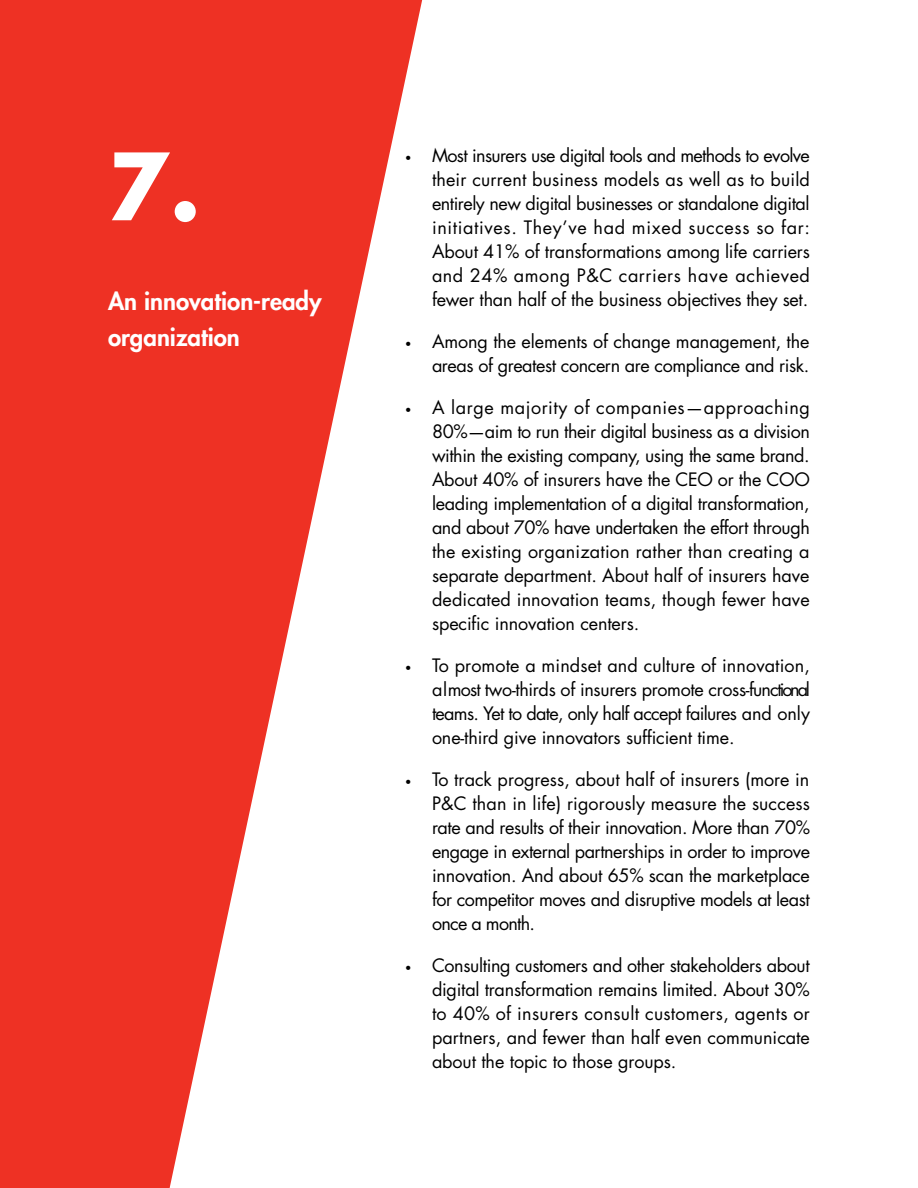
<style>
.page{position:relative;width:918px;height:1188px;background:#fff}
.page>*{position:absolute;margin:0;border:0;box-sizing:border-box;transform-origin:0 0}
.t1{font:700 90px "Futura";color:#fff}
.t2{font:800 24px/36px "Futura";color:#fff}
.t3{font:18px/24px "Futura";letter-spacing:-.01em;color:#000;text-align:justify}
.s1{font-family:"Scala"}
</style>
<div class="page">
<svg style="left:0;top:0;width:422px;height:1188px;fill:#ee3124"></svg>
<h1 class="t1" style="left:108px;top:127px;width:94px">7.</h1>
<h2 class="t2" style="left:108px;top:283px;width:215px">An innovation-ready organization</h2>
<p class="t3" style="left:432px;top:144px;width:380px;text-indent:-27px"><span class="s1">•</span> Most insurers use digital tools and methods to evolve their current business models as well as to build entirely new digital businesses or standalone digital initiatives. They’ve had mixed success so far:<br>About 41% of transformations among life carriers and 24% among P&amp;C carriers have achieved fewer than half of the business objectives they set.</p>
<p class="t3" style="left:405px;top:330px;width:406px;text-align:right"><span class="s1">•</span> Among the elements of change management, the areas of greatest concern are compliance and risk.</p>
<p class="t3" style="left:432px;top:396px;width:380px;text-align:left;text-indent:-27px"><span class="s1">•</span> A large majority of companies—approaching 80%—aim to run their digital business as a division within the existing company, using the same brand.<br>About 40% of insurers have the CEO or the COO leading implementation of a digital transformation, and about 70% have undertaken the effort through the existing organization rather than creating a separate department. About half of insurers have dedicated innovation teams, though fewer have specific innovation centers.</p>
<p class="t3" style="left:432px;top:654px;width:380px;text-indent:-27px"><span class="s1">•</span> To promote a mindset and culture of innovation, almost two-thirds of insurers promote cross-functional teams. Yet to date, only half accept failures and only one-third give innovators sufficient time.</p>
<p class="t3" style="left:432px;top:768px;width:380px;text-indent:-27px"><span class="s1">•</span> To track progress, about half of insurers (more in P&amp;C than in life) rigorously measure the success rate and results of their innovation. More than 70% engage in external partnerships in order to improve innovation. And about 65% scan the marketplace for competitor moves and disruptive models at least once a month.</p>
<p class="t3" style="left:432px;top:954px;width:380px;text-indent:-27px"><span class="s1">•</span> Consulting customers and other stakeholders about digital transformation remains limited. About 30% to 40% of insurers consult customers, agents or partners, and fewer than half even communicate about the topic to those groups.</p>
</div>
